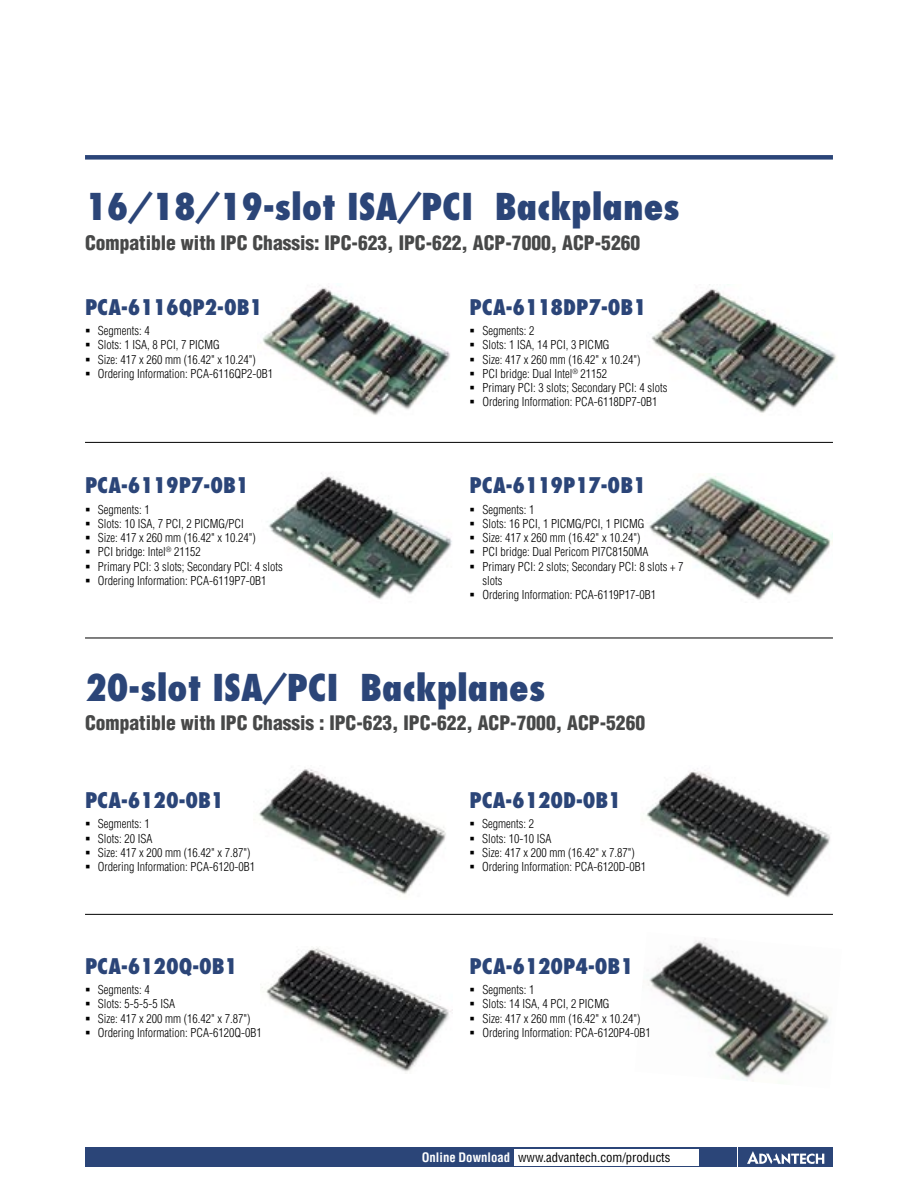
<style>
.page{position:relative;width:918px;height:1188px;background:#fff}
.page>*{position:absolute;margin:0;border:0;box-sizing:border-box;transform-origin:0 0}
.DS_Model_Name_3P{font:800 condensed 36px "Futura";color:#2b4578}
.DS_Paragraph_Header{font:800 condensed 21px "Futura";color:#2b4578}
.DS_Headline-3P{font:900 condensed 19.5px "Helvetica";color:#474848}
.t1{font:condensed 12.75px "Helvetica";color:#000}
.DS_Spec_Data-2{font:300 condensed 12px/14.2px "Helvetica";color:#000}
.s1{font-weight:700;color:#fff}
</style>
<div class="page">
<img style="left:646px;top:768px;width:184px;height:129px">
<img style="left:648px;top:938px;width:181px;height:143px">
<img style="left:267px;top:473px;width:185px;height:127px">
<img style="left:649px;top:473px;width:184px;height:127px">
<img style="left:651px;top:284px;width:186px;height:129px">
<img style="left:263px;top:286px;width:187px;height:129px">
<img style="left:259px;top:768px;width:187px;height:127px">
<img style="left:261px;top:948px;width:191px;height:124px">
<hr style="left:85px;top:914px;width:748px;height:1px;background:#000">
<hr style="left:85px;top:442px;width:748px;height:1px;background:#000">
<hr style="left:85px;top:638px;width:748px;height:1px;background:#000">
<div style="left:85px;top:1147px;width:651px;height:20px;background:#2b4578"></div>
<div style="left:738px;top:1147px;width:95px;height:20px;background:#2b4578"></div>
<svg style="left:747px;top:1151px;width:77px;height:13px"></svg>
<div style="left:514px;top:1149px;width:184px;height:16px;background:#fff"></div>
<div style="left:85px;top:155px;width:748px;height:5px;background:#2b4578"></div>
<p class="DS_Model_Name_3P" style="left:85px;top:184px;width:596px">16/18/19-slot ISA/PCI Backplanes</p>
<p class="DS_Headline-3P" style="left:85px;top:230px;width:557px">Compatible with IPC Chassis: IPC-623, IPC-622, ACP-7000, ACP-5260</p>
<p class="DS_Paragraph_Header" style="left:85px;top:293px;width:179px">PCA-6116QP2-0B1</p>
<p class="DS_Spec_Data-2" style="left:85px;top:324px;width:66px">▪ Segments: 4</p>
<p class="DS_Spec_Data-2" style="left:85px;top:338px;width:136px">▪ Slots: 1 ISA, 8 PCI, 7 PICMG</p>
<p class="DS_Spec_Data-2" style="left:85px;top:352px;width:172px">▪ Size: 417 x 260 mm (16.42" x 10.24")</p>
<p class="DS_Spec_Data-2" style="left:85px;top:366px;width:190px">▪ Ordering Information: PCA-6116QP2-0B1</p>
<p class="DS_Paragraph_Header" style="left:85px;top:472px;width:165px">PCA-6119P7-0B1</p>
<p class="DS_Spec_Data-2" style="left:85px;top:502px;width:66px">▪ Segments: 1</p>
<p class="DS_Spec_Data-2" style="left:85px;top:516px;width:160px">▪ Slots: 10 ISA, 7 PCI, 2 PICMG/PCI</p>
<p class="DS_Spec_Data-2" style="left:85px;top:531px;width:172px">▪ Size: 417 x 260 mm (16.42" x 10.24")</p>
<p class="DS_Spec_Data-2" style="left:85px;top:545px;width:117px">▪ PCI bridge: Intel<sup>®</sup> 21152</p>
<p class="DS_Spec_Data-2" style="left:85px;top:559px;width:199px">▪ Primary PCI: 3 slots; Secondary PCI: 4 slots</p>
<p class="DS_Spec_Data-2" style="left:85px;top:573px;width:183px">▪ Ordering Information: PCA-6119P7-0B1</p>
<p class="DS_Paragraph_Header" style="left:470px;top:293px;width:178px">PCA-6118DP7-0B1</p>
<p class="DS_Spec_Data-2" style="left:470px;top:324px;width:66px">▪ Segments: 2</p>
<p class="DS_Spec_Data-2" style="left:470px;top:338px;width:142px">▪ Slots: 1 ISA, 14 PCI, 3 PICMG</p>
<p class="DS_Spec_Data-2" style="left:470px;top:352px;width:172px">▪ Size: 417 x 260 mm (16.42" x 10.24")</p>
<p class="DS_Spec_Data-2" style="left:470px;top:366px;width:139px">▪ PCI bridge: Dual Intel<sup>®</sup> 21152</p>
<p class="DS_Spec_Data-2" style="left:470px;top:381px;width:199px">▪ Primary PCI: 3 slots; Secondary PCI: 4 slots</p>
<p class="DS_Spec_Data-2" style="left:470px;top:395px;width:190px">▪ Ordering Information: PCA-6118DP7-0B1</p>
<p class="DS_Paragraph_Header" style="left:470px;top:472px;width:178px">PCA-6119P17-0B1</p>
<p class="DS_Spec_Data-2" style="left:470px;top:502px;width:66px">▪ Segments: 1</p>
<p class="DS_Spec_Data-2" style="left:470px;top:516px;width:176px">▪ Slots: 16 PCI, 1 PICMG/PCI, 1 PICMG</p>
<p class="DS_Spec_Data-2" style="left:470px;top:531px;width:172px">▪ Size: 417 x 260 mm (16.42" x 10.24")</p>
<p class="DS_Spec_Data-2" style="left:470px;top:545px;width:180px">▪ PCI bridge: Dual Pericom PI7C8150MA</p>
<p class="DS_Spec_Data-2" style="left:482px;top:559px;width:203px;text-indent:-13px">▪ Primary PCI: 2 slots; Secondary PCI: 8 slots + 7 slots</p>
<p class="DS_Spec_Data-2" style="left:470px;top:588px;width:188px">▪ Ordering Information: PCA-6119P17-0B1</p>
<p class="DS_Model_Name_3P" style="left:85px;top:664px;width:462px">20-slot ISA/PCI Backplanes</p>
<p class="DS_Headline-3P" style="left:85px;top:711px;width:562px">Compatible with IPC Chassis : IPC-623, IPC-622, ACP-7000, ACP-5260</p>
<p class="DS_Paragraph_Header" style="left:85px;top:786px;width:140px">PCA-6120-0B1</p>
<p class="DS_Spec_Data-2" style="left:85px;top:817px;width:66px">▪ Segments: 1</p>
<p class="DS_Spec_Data-2" style="left:85px;top:831px;width:69px">▪ Slots: 20 ISA</p>
<p class="DS_Spec_Data-2" style="left:85px;top:845px;width:167px">▪ Size: 417 x 200 mm (16.42" x 7.87")</p>
<p class="DS_Spec_Data-2" style="left:85px;top:860px;width:172px">▪ Ordering Information: PCA-6120-0B1</p>
<p class="DS_Paragraph_Header" style="left:85px;top:952px;width:154px">PCA-6120Q-0B1</p>
<p class="DS_Spec_Data-2" style="left:85px;top:983px;width:66px">▪ Segments: 4</p>
<p class="DS_Spec_Data-2" style="left:85px;top:997px;width:92px">▪ Slots: 5-5-5-5 ISA</p>
<p class="DS_Spec_Data-2" style="left:85px;top:1011px;width:167px">▪ Size: 417 x 200 mm (16.42" x 7.87")</p>
<p class="DS_Spec_Data-2" style="left:85px;top:1025px;width:178px">▪ Ordering Information: PCA-6120Q-0B1</p>
<p class="DS_Paragraph_Header" style="left:469px;top:786px;width:153px">PCA-6120D-0B1</p>
<p class="DS_Spec_Data-2" style="left:469px;top:817px;width:66px">▪ Segments: 2</p>
<p class="DS_Spec_Data-2" style="left:469px;top:831px;width:84px">▪ Slots: 10-10 ISA</p>
<p class="DS_Spec_Data-2" style="left:469px;top:845px;width:167px">▪ Size: 417 x 200 mm (16.42" x 7.87")</p>
<p class="DS_Spec_Data-2" style="left:469px;top:860px;width:178px">▪ Ordering Information: PCA-6120D-0B1</p>
<p class="DS_Paragraph_Header" style="left:470px;top:952px;width:165px">PCA-6120P4-0B1</p>
<p class="DS_Spec_Data-2" style="left:470px;top:983px;width:66px">▪ Segments: 1</p>
<p class="DS_Spec_Data-2" style="left:470px;top:997px;width:142px">▪ Slots: 14 ISA, 4 PCI, 2 PICMG</p>
<p class="DS_Spec_Data-2" style="left:470px;top:1011px;width:172px">▪ Size: 417 x 260 mm (16.42" x 10.24")</p>
<p class="DS_Spec_Data-2" style="left:470px;top:1025px;width:183px">▪ Ordering Information: PCA-6120P4-0B1</p>
<p class="t1" style="left:422px;top:1150px;width:250px"><span class="s1">Online Download</span> www.advantech.com/products</p>
</div>
